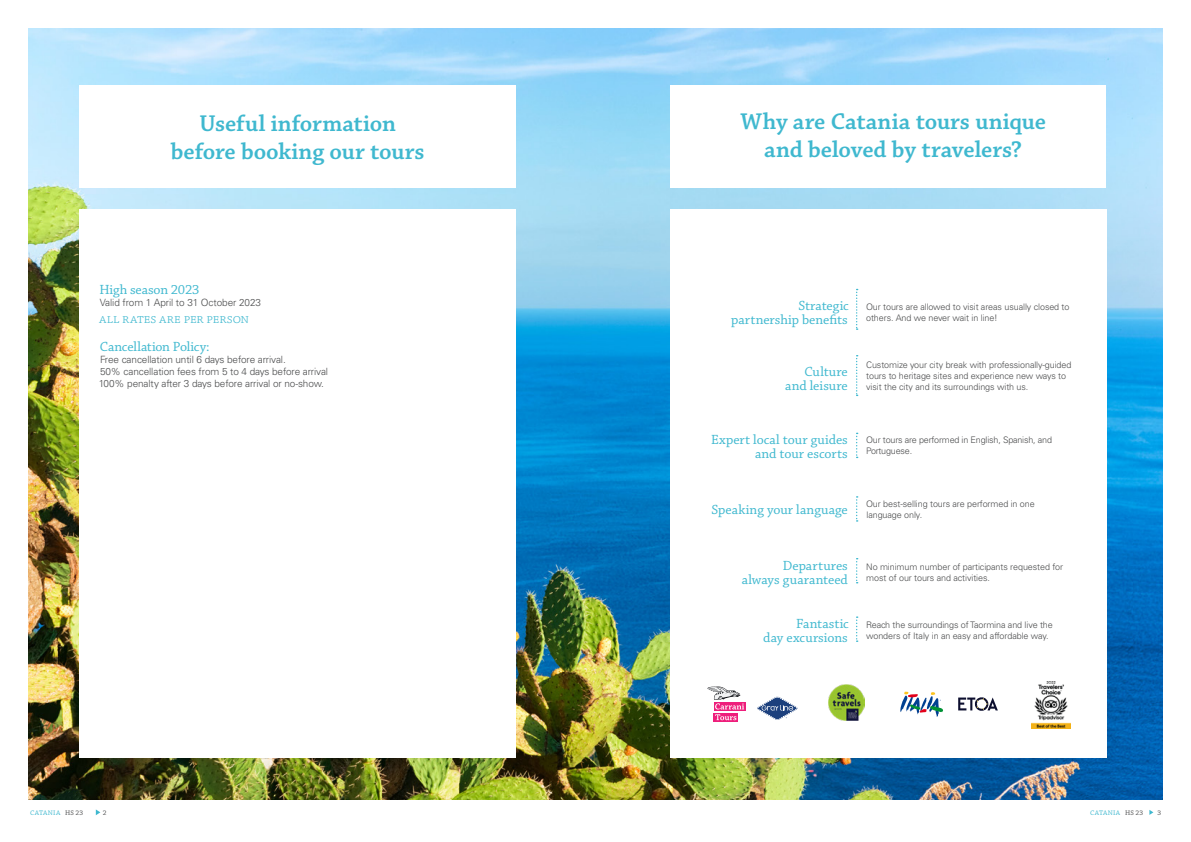
<style>
.page{position:relative;width:1191px;height:842px;background:#fff}
.page>*{position:absolute;margin:0;border:0;box-sizing:border-box;transform-origin:0 0}
.t1{font:600 24px/28.8px "Chaparral Pro";letter-spacing:-.005em;color:#3fb8cf;text-align:center}
.t2{font:14px/14px "Chaparral Pro";color:#3fb8cf;text-align:right}
.t3{font:300 14px "Chaparral Pro";letter-spacing:-.01em;color:#3fb8cf}
.t4{font:300 10px "Univers LT Std";letter-spacing:-.01em;color:#4b4c4d}
.t5{font:300 9px/10.8px "Univers LT Std";letter-spacing:-.01em;color:#4b4c4d}
.t6{font:7px "Chaparral Pro Capt";letter-spacing:.025em;color:#3fb8cf}
.t7{font:7px "Chaparral Pro Capt";color:#4b4c4d}
.s1{color:#4b4c4d}
</style>
<div class="page">
<svg style="left:96px;top:809px;width:4px;height:6px"></svg>
<svg style="left:1149px;top:810px;width:4px;height:5px"></svg>
<img style="left:28px;top:28px;width:1134px;height:771px">
<div style="left:670px;top:85px;width:435px;height:102px;background:#fff"></div>
<div style="left:79px;top:209px;width:437px;height:548px;background:#fff"></div>
<div style="left:79px;top:85px;width:437px;height:102px;background:#fff"></div>
<div style="left:670px;top:209px;width:436px;height:548px;background:#fff"></div>
<svg style="left:856px;top:355px;width:1px;height:41px"></svg>
<svg style="left:856px;top:289px;width:1px;height:41px"></svg>
<svg style="left:856px;top:558px;width:1px;height:25px"></svg>
<svg style="left:856px;top:616px;width:1px;height:26px"></svg>
<svg style="left:856px;top:433px;width:1px;height:25px"></svg>
<svg style="left:856px;top:496px;width:1px;height:26px"></svg>
<img style="left:1031px;top:681px;width:39px;height:47px">
<svg style="left:757px;top:697px;width:40px;height:23px"></svg>
<div style="left:714px;top:702px;width:31px;height:9px;background:#ee1e7b"></div>
<svg style="left:714px;top:720px;width:24px;height:2px"></svg>
<svg style="left:707px;top:686px;width:37px;height:34px"></svg>
<svg style="left:958px;top:697px;width:40px;height:14px"></svg>
<svg style="left:900px;top:692px;width:43px;height:25px"></svg>
<img style="left:828px;top:684px;width:36px;height:37px">
<p class="t1" style="left:171px;top:109px;width:255px">Useful information before booking our tours</p>
<p class="t2" style="left:99px;top:283px;width:102px">High season 2023</p>
<p class="t4" style="left:100px;top:296px;width:163px">Valid from 1 April to 31 October 2023</p>
<p class="t3" style="left:99px;top:311px;width:151px">all rates are per person</p>
<p class="t2" style="left:100px;top:341px;width:111px">Cancellation Policy:</p>
<p class="t4" style="left:100px;top:354px;width:187px">Free cancellation until 6 days before arrival.</p>
<p class="t4" style="left:100px;top:366px;width:229px">50% cancellation fees from 5 to 4 days before arrival</p>
<p class="t4" style="left:99px;top:378px;width:227px">100% penalty after 3 days before arrival or no-show.</p>
<p class="t1" style="left:740px;top:107px;width:307px">Why are Catania tours unique and beloved by travelers?</p>
<p class="t2" style="left:731px;top:299px;width:119px">Strategic partnership benefits</p>
<p class="t5" style="left:866px;top:301px;width:205px">Our tours are allowed to visit areas usually closed to others. And we never wait in line!</p>
<p class="t2" style="left:785px;top:365px;width:64px">Culture and leisure</p>
<p class="t5" style="left:866px;top:360px;width:207px">Customize your city break with professionally-guided tours to heritage sites and experience new ways to visit the city and its surroundings with us.</p>
<p class="t2" style="left:711px;top:434px;width:138px">Expert local tour guides and tour escorts</p>
<p class="t5" style="left:866px;top:435px;width:187px">Our tours are performed in English, Spanish, and<br>Portuguese.</p>
<p class="t2" style="left:711px;top:503px;width:138px">Speaking your language</p>
<p class="t5" style="left:866px;top:498px;width:170px">Our best-selling tours are performed in one language only.</p>
<p class="t2" style="left:741px;top:559px;width:108px">Departures always guaranteed</p>
<p class="t5" style="left:866px;top:561px;width:198px">No minimum number of participants requested for most of our tours and activities.</p>
<p class="t2" style="left:763px;top:617px;width:87px">Fantastic<br>day excursions</p>
<p class="t5" style="left:866px;top:620px;width:188px">Reach the surroundings of Taormina and live the wonders of Italy in an easy and affordable way.</p>
<p class="t6" style="left:30px;top:809px;width:55px">CATANIA <span class="s1">HS 23</span></p>
<p class="t7" style="left:103px;top:809px;width:5px">2</p>
<p class="t6" style="left:1090px;top:809px;width:55px">CATANIA <span class="s1">HS 23</span></p>
<p class="t7" style="left:1157px;top:809px;width:5px">3</p>
</div>
